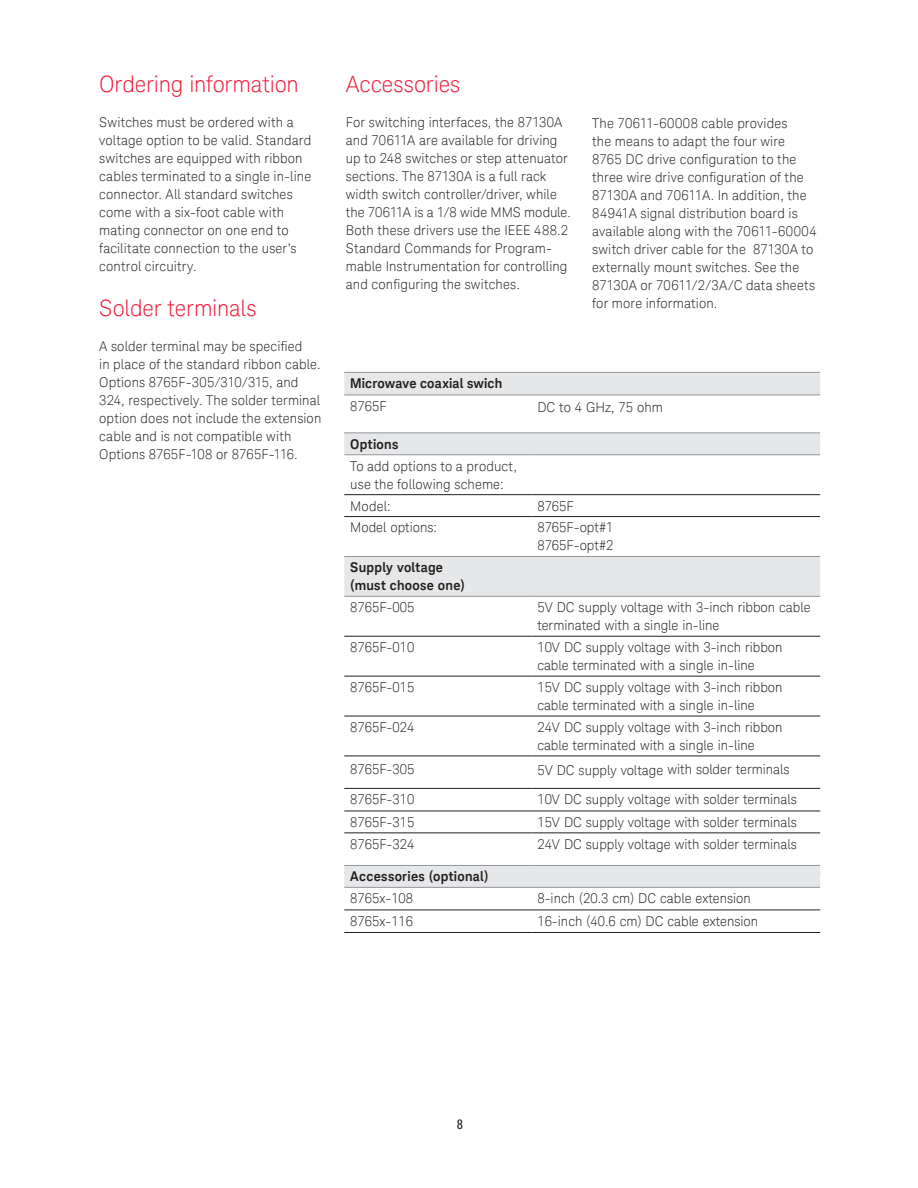
<style>
.page{position:relative;width:918px;height:1188px;background:#fff}
.page>*{position:absolute;margin:0;border:0;box-sizing:border-box;transform-origin:0 0}
.t1{font:300 22.5px "Keysight Sans";letter-spacing:-.005em;color:#ed1a36}
.t2{font:300 13.5px/18px "Keysight Sans";letter-spacing:.005em;color:#231f20}
.t3{font:700 13.5px/18px "Keysight Sans";letter-spacing:.02em;color:#231f20}
.t4{font:13.5px "Agilent Cond";color:#231f20}
</style>
<div class="page">
<svg style="left:344px;top:373px;width:476px;height:223px"></svg>
<hr style="left:531px;top:494px;width:289px;height:1px;background:#231f20">
<hr style="left:531px;top:516px;width:289px;height:1px;background:#231f20">
<hr style="left:531px;top:636px;width:289px;height:1px;background:#231f20">
<hr style="left:531px;top:676px;width:289px;height:1px;background:#231f20">
<hr style="left:344px;top:716px;width:187px;height:1px;background:#231f20">
<hr style="left:531px;top:716px;width:289px;height:1px;background:#231f20">
<hr style="left:344px;top:756px;width:187px;height:1px;background:#231f20">
<hr style="left:531px;top:756px;width:289px;height:1px;background:#231f20">
<hr style="left:344px;top:636px;width:187px;height:1px;background:#231f20">
<hr style="left:344px;top:516px;width:187px;height:1px;background:#231f20">
<hr style="left:344px;top:676px;width:187px;height:1px;background:#231f20">
<hr style="left:344px;top:494px;width:187px;height:1px;background:#231f20">
<hr style="left:344px;top:432px;width:187px;height:1px;background:#939598">
<hr style="left:531px;top:432px;width:289px;height:1px;background:#939598">
<hr style="left:344px;top:454px;width:187px;height:1px;background:#939598">
<hr style="left:531px;top:454px;width:289px;height:1px;background:#939598">
<hr style="left:344px;top:556px;width:187px;height:1px;background:#939598">
<hr style="left:531px;top:556px;width:289px;height:1px;background:#939598">
<hr style="left:344px;top:596px;width:187px;height:1px;background:#939598">
<hr style="left:531px;top:596px;width:289px;height:1px;background:#939598">
<hr style="left:531px;top:372px;width:289px;height:1px;background:#939598">
<hr style="left:531px;top:395px;width:289px;height:1px;background:#939598">
<hr style="left:344px;top:372px;width:187px;height:1px;background:#939598">
<hr style="left:344px;top:395px;width:187px;height:1px;background:#939598">
<hr style="left:531px;top:788px;width:289px;height:1px;background:#231f20">
<hr style="left:531px;top:811px;width:289px;height:1px;background:#231f20">
<hr style="left:344px;top:832px;width:187px;height:1px;background:#231f20">
<hr style="left:531px;top:832px;width:289px;height:1px;background:#231f20">
<hr style="left:344px;top:788px;width:187px;height:1px;background:#231f20">
<hr style="left:344px;top:811px;width:187px;height:1px;background:#231f20">
<div style="left:344px;top:866px;width:476px;height:21px;background:#e6e7e9"></div>
<hr style="left:531px;top:910px;width:289px;height:1px;background:#231f20">
<hr style="left:531px;top:932px;width:289px;height:1px;background:#231f20">
<hr style="left:344px;top:910px;width:187px;height:1px;background:#231f20">
<hr style="left:344px;top:932px;width:187px;height:1px;background:#231f20">
<hr style="left:344px;top:865px;width:187px;height:1px;background:#939598">
<hr style="left:531px;top:865px;width:289px;height:1px;background:#939598">
<hr style="left:344px;top:887px;width:187px;height:1px;background:#939598">
<hr style="left:531px;top:887px;width:289px;height:1px;background:#939598">
<h1 class="t1" style="left:99px;top:75px;width:201px">Ordering information</h1>
<p class="t2" style="left:99px;top:115px;width:214px">Switches must be ordered with a voltage option to be valid. Standard switches are equipped with ribbon cables terminated to a single in-line connector. All standard switches come with a six-foot cable with mating connector on one end to facilitate connection to the user’s control circuitry.</p>
<h1 class="t1" style="left:99px;top:299px;width:159px">Solder terminals</h1>
<p class="t2" style="left:99px;top:338px;width:224px">A solder terminal may be speciied<br>in place of the standard ribbon cable.<br>Options 8765F-305/310/315, and 324, respectively. The solder terminal option does not include the extension cable and is not compatible with Options 8765F-108 or 8765F-116.</p>
<h1 class="t1" style="left:346px;top:75px;width:116px">Accessories</h1>
<p class="t2" style="left:346px;top:115px;width:227px">For switching interfaces, the 87130A and 70611A are available for driving up to 248 switches or step attenuator sections. The 87130A is a full rack width switch controller/driver, while the 70611A is a 1/8 wide MMS module.<br>Both these drivers use the IEEE 488.2<br>Standard Commands for Program&shy;mable Instrumentation for controlling and coniguring the switches.</p>
<p class="t2" style="left:592px;top:115px;width:226px">The 70611-60008 cable provides<br>the means to adapt the four wire 8765 DC drive coniguration to the three wire drive coniguration of the 87130A and 70611A. In addition, the 84941A signal distribution board is available along with the 70611-60004 switch driver cable for the 87130A to externally mount switches. See the 87130A or 70611/2/3A/C data sheets for more information.</p>
<p class="t3" style="left:350px;top:376px;width:154px">Microwave coaxial swich</p>
<p class="t2" style="left:350px;top:398px;width:38px">8765F</p>
<p class="t2" style="left:537px;top:399px;width:127px">DC to 4 GHz, 75 ohm</p>
<p class="t3" style="left:350px;top:436px;width:50px">Options</p>
<p class="t2" style="left:350px;top:458px;width:168px">To add options to a product, use the following scheme:</p>
<p class="t2" style="left:350px;top:498px;width:42px">Model:</p>
<p class="t2" style="left:537px;top:498px;width:38px">8765F</p>
<p class="t2" style="left:350px;top:520px;width:88px">Model options:</p>
<p class="t2" style="left:537px;top:520px;width:78px">8765F-opt#1<br>8765F-opt#2</p>
<p class="t3" style="left:350px;top:560px;width:116px">Supply voltage (must choose one)</p>
<p class="t2" style="left:350px;top:599px;width:66px">8765F-005</p>
<p class="t2" style="left:537px;top:599px;width:275px">5V DC supply voltage with 3-inch ribbon cable terminated with a single in-line</p>
<p class="t2" style="left:350px;top:639px;width:66px">8765F-010</p>
<p class="t2" style="left:537px;top:639px;width:247px">10V DC supply voltage with 3-inch ribbon cable terminated with a single in-line</p>
<p class="t2" style="left:350px;top:679px;width:66px">8765F-015</p>
<p class="t2" style="left:537px;top:679px;width:247px">15V DC supply voltage with 3-inch ribbon cable terminated with a single in-line</p>
<p class="t2" style="left:350px;top:719px;width:66px">8765F-024</p>
<p class="t2" style="left:537px;top:719px;width:247px">24V DC supply voltage with 3-inch ribbon cable terminated with a single in-line</p>
<p class="t2" style="left:350px;top:761px;width:66px">8765F-305</p>
<p class="t2" style="left:537px;top:761px;width:254px">5V DC supply voltage with solder terminals</p>
<p class="t2" style="left:350px;top:792px;width:66px">8765F-310</p>
<p class="t2" style="left:537px;top:792px;width:261px">10V DC supply voltage with solder terminals</p>
<p class="t2" style="left:350px;top:814px;width:66px">8765F-315</p>
<p class="t2" style="left:537px;top:814px;width:261px">15V DC supply voltage with solder terminals</p>
<p class="t2" style="left:350px;top:836px;width:66px">8765F-324</p>
<p class="t2" style="left:537px;top:836px;width:261px">24V DC supply voltage with solder terminals</p>
<p class="t3" style="left:350px;top:869px;width:140px">Accessories (optional)</p>
<p class="t2" style="left:350px;top:890px;width:65px">8765x-108</p>
<p class="t2" style="left:537px;top:890px;width:215px">8-inch (20.3 cm) DC cable extension</p>
<p class="t2" style="left:350px;top:913px;width:65px">8765x-116</p>
<p class="t2" style="left:537px;top:913px;width:222px">16-inch (40.6 cm) DC cable extension</p>
<p class="t4" style="left:457px;top:1116px;width:8px">8</p>
</div>
